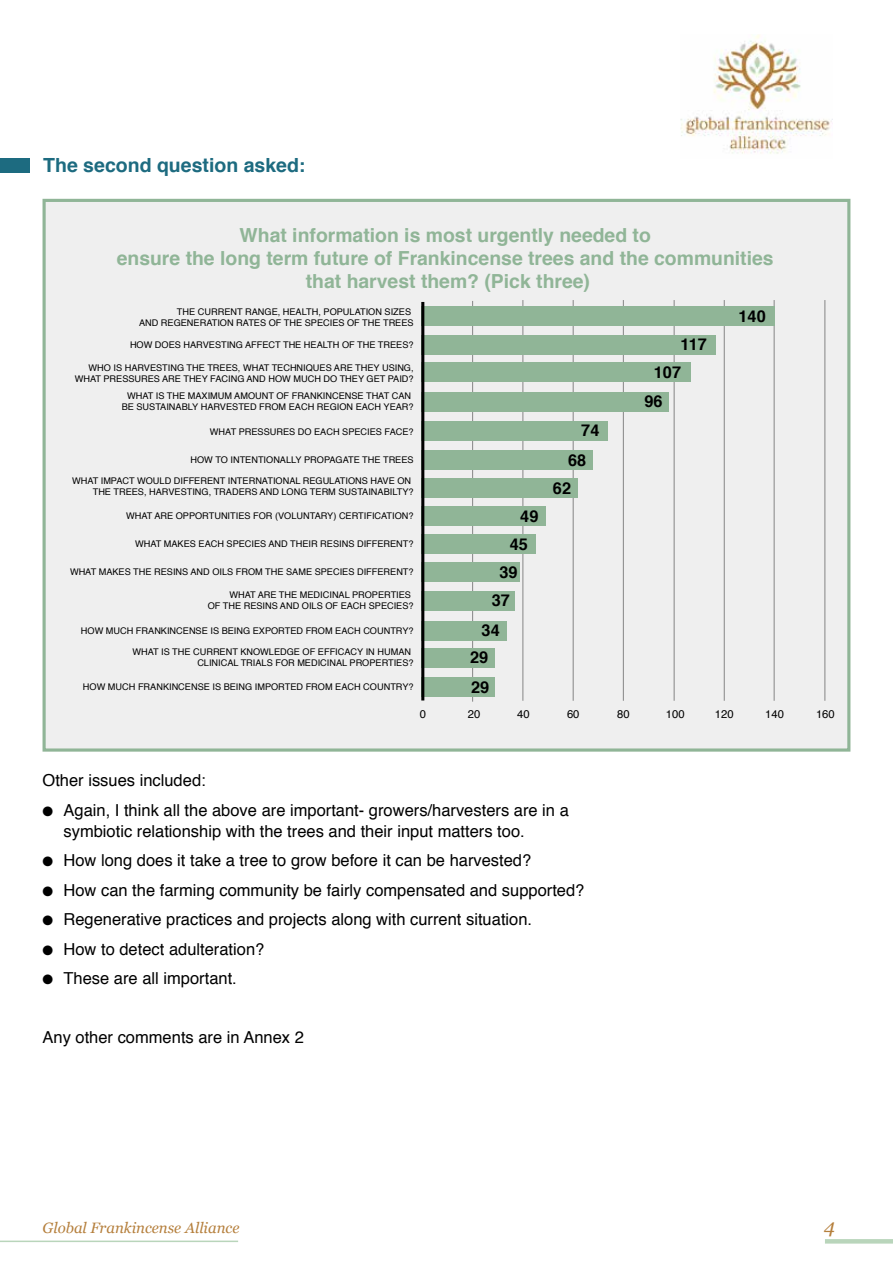
<style>
.page{position:relative;width:893px;height:1263px;background:#fff}
.page>*{position:absolute;margin:0;border:0;box-sizing:border-box;transform-origin:0 0}
.t1{font:700 19.5px "Helvetica";color:#1d6b80}
.t2{font:italic 19.5px "Georgia";color:#b57f3c}
.t3{font:700 19.35px/23.2px "Helvetica";color:#90b597;text-align:center}
.t4{font:16.5px/21px "Helvetica";color:#000}
.t5{font:700 16.35px/27.3px "Helvetica";color:#000}
.t6{font:italic 15px "Georgia";color:#b57f3c}
.t7{font:11.25px "Helvetica";color:#000}
.t8{font:9.15px/10.9px "Helvetica";color:#000;text-align:right}
</style>
<div class="page">
<hr style="left:825px;top:1239px;width:68px;height:4px;background:#b9d5bb">
<hr style="left:0;top:1240px;width:238px;height:2px;background:#b9d5bb">
<img style="left:681px;top:34px;width:152px;height:120px">
<div style="left:0;top:159px;width:30px;height:14px;background:#1d6b80"></div>
<div style="left:44px;top:200px;width:805px;height:550px;background:#efefef"></div>
<hr style="left:472px;top:301px;width:1px;height:401px;background:#878787">
<hr style="left:573px;top:300px;width:1px;height:401px;background:#878787">
<hr style="left:522px;top:300px;width:1px;height:401px;background:#878787">
<hr style="left:623px;top:300px;width:1px;height:401px;background:#878787">
<hr style="left:674px;top:300px;width:1px;height:401px;background:#878787">
<hr style="left:724px;top:300px;width:1px;height:401px;background:#878787">
<hr style="left:774px;top:300px;width:1px;height:401px;background:#878787">
<div style="left:421px;top:306px;width:353px;height:20px;background:#90b597"></div>
<div style="left:421px;top:335px;width:294px;height:20px;background:#90b597"></div>
<div style="left:421px;top:362px;width:270px;height:20px;background:#90b597"></div>
<div style="left:421px;top:392px;width:248px;height:19px;background:#90b597"></div>
<div style="left:421px;top:421px;width:186px;height:20px;background:#90b597"></div>
<div style="left:421px;top:450px;width:171px;height:20px;background:#90b597"></div>
<div style="left:421px;top:479px;width:157px;height:19px;background:#90b597"></div>
<div style="left:421px;top:507px;width:125px;height:19px;background:#90b597"></div>
<div style="left:421px;top:534px;width:114px;height:20px;background:#90b597"></div>
<div style="left:421px;top:563px;width:99px;height:19px;background:#90b597"></div>
<div style="left:421px;top:591px;width:94px;height:19px;background:#90b597"></div>
<div style="left:421px;top:621px;width:86px;height:19px;background:#90b597"></div>
<div style="left:421px;top:648px;width:73px;height:20px;background:#90b597"></div>
<div style="left:421px;top:677px;width:74px;height:20px;background:#90b597"></div>
<hr style="left:824px;top:300px;width:1px;height:401px;background:#878787">
<hr style="left:421px;top:302px;width:3px;height:398px;background:#000">
<div style="left:43px;top:199px;width:807px;height:553px;border:3px solid #90b597"></div>
<h1 class="t1" style="left:43px;top:149px;width:264px">The second question asked:</h1>
<h2 class="t3" style="left:117px;top:224px;width:658px">What information is most urgently needed to<br>ensure the long term future of Frankincense trees and the communities that harvest them? (Pick three)</h2>
<h3 class="t5" style="left:738px;top:303px;width:29px">140</h3>
<h3 class="t5" style="left:654px;top:331px;width:55px;text-indent:27px">117<br>107</h3>
<h3 class="t5" style="left:644px;top:388px;width:20px">96</h3>
<h3 class="t5" style="left:581px;top:417px;width:20px">74</h3>
<h3 class="t5" style="left:568px;top:446px;width:20px">68</h3>
<h3 class="t5" style="left:553px;top:475px;width:20px">62</h3>
<h3 class="t5" style="left:520px;top:503px;width:20px">49</h3>
<h3 class="t5" style="left:510px;top:531px;width:20px">45</h3>
<h3 class="t5" style="left:499px;top:559px;width:20px">39</h3>
<h3 class="t5" style="left:492px;top:587px;width:20px">37</h3>
<h3 class="t5" style="left:482px;top:616px;width:20px">34</h3>
<h3 class="t5" style="left:470px;top:644px;width:20px">29</h3>
<p class="t8" style="left:83px;top:681px;width:332px">HOW MUCH FRANKINCENSE IS BEING IMPORTED FROM EACH COUNTRY?</p>
<h3 class="t5" style="left:471px;top:674px;width:20px">29</h3>
<p class="t8" style="left:139px;top:306px;width:276px">THE CURRENT RANGE, HEALTH, POPULATION SIZES<br>AND REGENERATION RATES OF THE SPECIES OF THE TREES</p>
<p class="t8" style="left:130px;top:340px;width:285px">HOW DOES HARVESTING AFFECT THE HEALTH OF THE TREES?</p>
<p class="t8" style="left:75px;top:363px;width:340px">WHO IS HARVESTING THE TREES, WHAT TECHNIQUES ARE THEY USING,<br>WHAT PRESSURES ARE THEY FACING AND HOW MUCH DO THEY GET PAID?</p>
<p class="t8" style="left:122px;top:390px;width:293px;text-align:center">WHAT IS THE MAXIMUM AMOUNT OF FRANKINCENSE THAT CAN<br>BE SUSTAINABLY HARVESTED FROM EACH REGION EACH YEAR?</p>
<p class="t8" style="left:210px;top:426px;width:205px">WHAT PRESSURES DO EACH SPECIES FACE?</p>
<p class="t8" style="left:191px;top:454px;width:225px">HOW TO INTENTIONALLY PROPAGATE THE TREES</p>
<p class="t8" style="left:72px;top:476px;width:343px">WHAT IMPACT WOULD DIFFERENT INTERNATIONAL REGULATIONS HAVE ON<br>THE TREES, HARVESTING, TRADERS AND LONG TERM SUSTAINABILTY?</p>
<p class="t8" style="left:126px;top:511px;width:289px">WHAT ARE OPPORTUNITIES FOR (VOLUNTARY) CERTIFICATION?</p>
<p class="t8" style="left:135px;top:539px;width:280px">WHAT MAKES EACH SPECIES AND THEIR RESINS DIFFERENT?</p>
<p class="t8" style="left:70px;top:566px;width:345px">WHAT MAKES THE RESINS AND OILS FROM THE SAME SPECIES DIFFERENT?</p>
<p class="t8" style="left:208px;top:589px;width:207px">WHAT ARE THE MEDICINAL PROPERTIES<br>OF THE RESINS AND OILS OF EACH SPECIES?</p>
<p class="t8" style="left:81px;top:625px;width:334px">HOW MUCH FRANKINCENSE IS BEING EXPORTED FROM EACH COUNTRY?</p>
<p class="t8" style="left:132px;top:646px;width:283px">WHAT IS THE CURRENT KNOWLEDGE OF EFFICACY IN HUMAN<br>CLINICAL TRIALS FOR MEDICINAL PROPERTIES?</p>
<p class="t7" style="left:420px;top:705px;width:8px">0</p>
<p class="t7" style="left:468px;top:705px;width:14px">20</p>
<p class="t7" style="left:517px;top:705px;width:14px">40</p>
<p class="t7" style="left:567px;top:705px;width:14px">60</p>
<p class="t7" style="left:617px;top:705px;width:14px">80</p>
<p class="t7" style="left:666px;top:705px;width:20px">100</p>
<p class="t7" style="left:715px;top:705px;width:20px">120</p>
<p class="t7" style="left:765px;top:705px;width:20px">140</p>
<p class="t7" style="left:816px;top:705px;width:20px">160</p>
<h3 class="t4" style="left:43px;top:770px;width:165px">Other issues included:</h3>
<h3 class="t4" style="left:64px;top:800px;width:507px;text-indent:-21px">● Again, I think all the above are important- growers/harvesters are in a symbiotic relationship with the trees and their input matters too.</h3>
<h3 class="t4" style="left:43px;top:850px;width:490px">● How long does it take a tree to grow before it can be harvested?</h3>
<h3 class="t4" style="left:43px;top:880px;width:543px">● How can the farming community be fairly compensated and supported?</h3>
<h3 class="t4" style="left:43px;top:909px;width:491px">● Regenerative practices and projects along with current situation.</h3>
<h3 class="t4" style="left:43px;top:939px;width:223px">● How to detect adulteration?</h3>
<h3 class="t4" style="left:43px;top:968px;width:196px">● These are all important.</h3>
<h3 class="t4" style="left:43px;top:1027px;width:263px">Any other comments are in Annex 2</h3>
<h3 class="t6" style="left:43px;top:1216px;width:198px">Global Frankincense Alliance</h3>
<h1 class="t2" style="left:824px;top:1212px;width:13px">4</h1>
</div>
